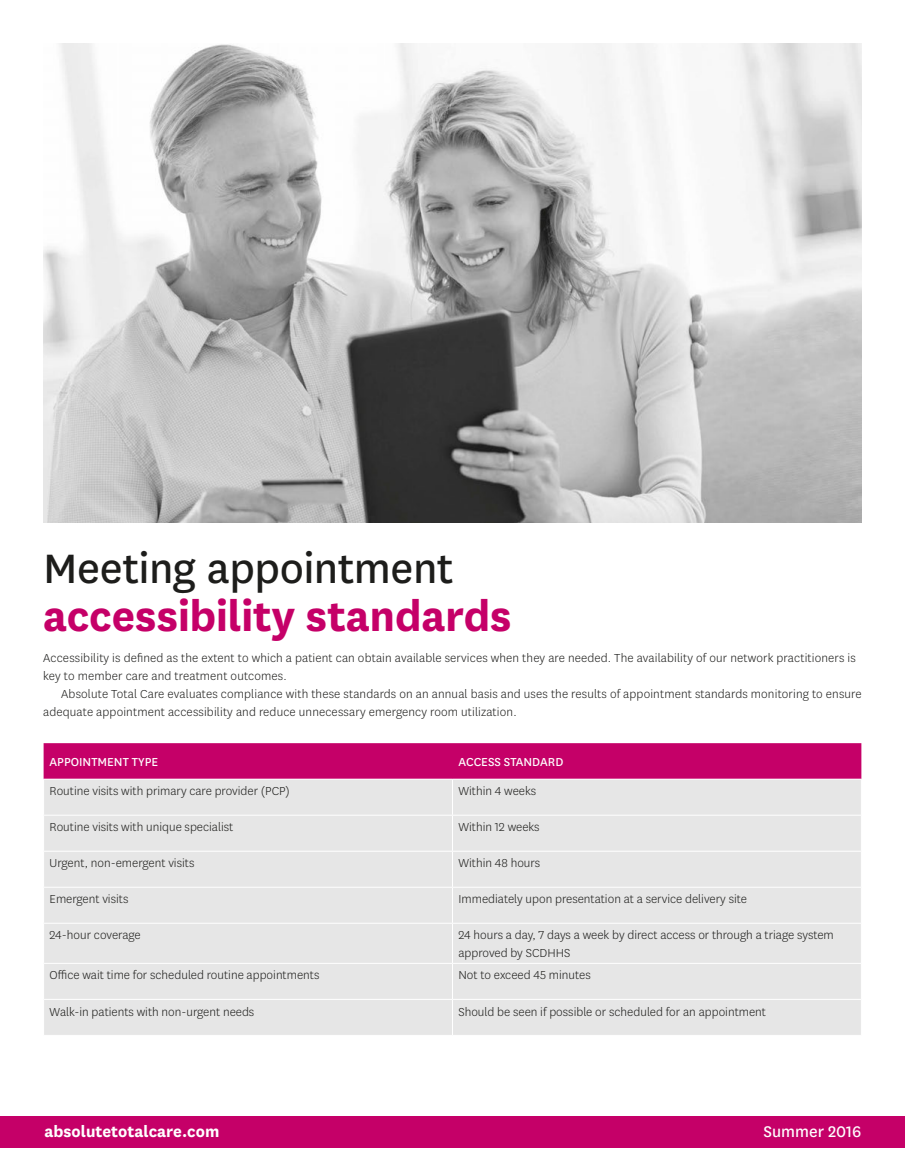
<style>
.page{position:relative;width:905px;height:1175px;background:#fff}
.page>*{position:absolute;margin:0;border:0;box-sizing:border-box;transform-origin:0 0}
.t1{font:700 48px "Centene Sans";letter-spacing:-.005em;color:#c50068}
.t2{font:48px "Centene Sans";letter-spacing:-.01em;color:#1d1d1b}
.t3{font:700 18px "Centene Sans";color:#fff}
.t4{font:18px "Centene Sans";color:#fff}
.t5{font:300 13.5px/18px "Centene Sans";color:#1d1d1b}
.t6{font:13.5px "Centene Sans";color:#fff}
</style>
<div class="page">
<div style="left:0;top:1116px;width:905px;height:31px;background:#c50068"></div>
<img style="left:43px;top:43px;width:818px;height:479px">
<div style="left:44px;top:743px;width:817px;height:35px;background:#c50068"></div>
<div style="left:44px;top:780px;width:817px;height:255px;background:#e6e6e6"></div>
<hr style="left:452px;top:779px;width:1px;height:35px;background:#fff">
<hr style="left:43px;top:814px;width:409px;height:1px;background:#fff">
<hr style="left:452px;top:814px;width:409px;height:1px;background:#fff">
<hr style="left:452px;top:815px;width:1px;height:35px;background:#fff">
<hr style="left:43px;top:850px;width:409px;height:1px;background:#fff">
<hr style="left:452px;top:850px;width:409px;height:1px;background:#fff">
<hr style="left:452px;top:851px;width:1px;height:35px;background:#fff">
<hr style="left:43px;top:886px;width:409px;height:1px;background:#fff">
<hr style="left:452px;top:886px;width:409px;height:1px;background:#fff">
<hr style="left:452px;top:887px;width:1px;height:35px;background:#fff">
<hr style="left:43px;top:922px;width:409px;height:1px;background:#fff">
<hr style="left:452px;top:922px;width:409px;height:1px;background:#fff">
<hr style="left:452px;top:923px;width:1px;height:40px;background:#fff">
<hr style="left:43px;top:963px;width:409px;height:1px;background:#fff">
<hr style="left:452px;top:963px;width:409px;height:1px;background:#fff">
<hr style="left:452px;top:963px;width:1px;height:36px;background:#fff">
<hr style="left:43px;top:999px;width:409px;height:1px;background:#fff">
<hr style="left:452px;top:999px;width:409px;height:1px;background:#fff">
<hr style="left:452px;top:999px;width:1px;height:36px;background:#fff">
<h1 class="t2" style="left:43px;top:536px;width:412px">Meeting appointment</h1>
<h1 class="t1" style="left:43px;top:582px;width:470px">accessibility standards</h1>
<p class="t5" style="left:43px;top:649px;width:814px">Accessibility is defined as the extent to which a patient can obtain available services when they are needed. The availability of our network practitioners is key to member care and treatment outcomes.</p>
<p class="t5" style="left:43px;top:685px;width:819px;text-indent:18px">Absolute Total Care evaluates compliance with these standards on an annual basis and uses the results of appointment standards monitoring to ensure adequate appointment accessibility and reduce unnecessary emergency room utilization.</p>
<p class="t6" style="left:50px;top:753px;width:110px">APPOINTMENT TYPE</p>
<p class="t6" style="left:458px;top:753px;width:106px">ACCESS STANDARD</p>
<p class="t5" style="left:50px;top:781px;width:242px">Routine visits with primary care provider (PCP)</p>
<p class="t5" style="left:458px;top:781px;width:79px">Within 4 weeks</p>
<p class="t5" style="left:50px;top:817px;width:185px">Routine visits with unique specialist</p>
<p class="t5" style="left:458px;top:817px;width:83px">Within 12 weeks</p>
<p class="t5" style="left:50px;top:853px;width:146px">Urgent, non-emergent visits</p>
<p class="t5" style="left:458px;top:853px;width:83px">Within 48 hours</p>
<p class="t5" style="left:50px;top:889px;width:80px">Emergent visits</p>
<p class="t5" style="left:458px;top:889px;width:290px">Immediately upon presentation at a service delivery site</p>
<p class="t5" style="left:50px;top:925px;width:93px">24-hour coverage</p>
<p class="t5" style="left:458px;top:925px;width:377px">24 hours a day, 7 days a week by direct access or through a triage system approved by SCDHHS</p>
<p class="t5" style="left:50px;top:966px;width:271px">Office wait time for scheduled routine appointments</p>
<p class="t5" style="left:458px;top:966px;width:134px">Not to exceed 45 minutes</p>
<p class="t5" style="left:50px;top:1002px;width:206px">Walk-in patients with non-urgent needs</p>
<p class="t5" style="left:458px;top:1002px;width:309px">Should be seen if possible or scheduled for an appointment</p>
<h2 class="t3" style="left:44px;top:1118px;width:176px">absolutetotalcare.com</h2>
<h2 class="t4" style="left:763px;top:1119px;width:99px">Summer 2016</h2>
</div>
